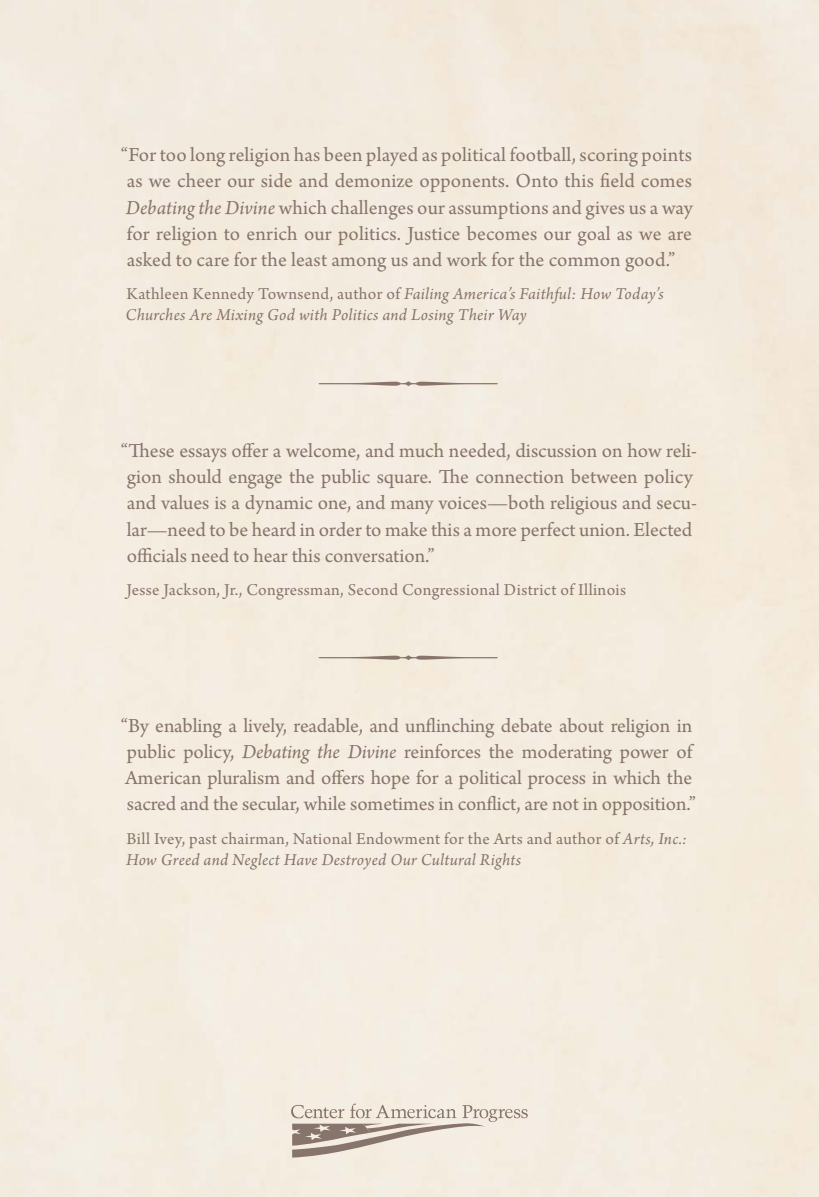
<style>
.page{position:relative;width:819px;height:1197px;background:#fff}
.page>*{position:absolute;margin:0;border:0;box-sizing:border-box;transform-origin:0 0}
.t1{font:43.75px "Dalliance Flourishes";color:#87746a}
.t2{font:21px/26.2px "Arno Pro";color:#87746a}
.t3{font:17.5px/21px "Arno Pro";letter-spacing:.015em;color:#87746a}
.t4{font:italic 17.5px/21px "Arno Pro";letter-spacing:.015em;color:#87746a}
.s1{font-style:italic}
.s2{font-style:normal}
</style>
<div class="page">
<svg style="left:291px;top:1104px;width:237px;height:54px;background:#d9cec3"></svg>
<p class="t2" style="left:121px;top:143px;width:574px;text-align:justify">“For too long religion has been played as political football, scoring points as we cheer our side and demonize opponents. Onto this field comes <span class="s1">Debating the Divine</span> which challenges our assumptions and gives us a way for religion to enrich our politics. Justice becomes our goal as we are asked to care for the least among us and work for the common good.”</p>
<p class="t4" style="left:126px;top:285px;width:540px"><span class="s2">Kathleen Kennedy Townsend, author of</span> Failing America’s Faithful: How Today’s<br>Churches Are Mixing God with Politics and Losing Their Way</p>
<h1 class="t1" style="left:320px;top:358px;width:179px">#43</h1>
<p class="t2" style="left:121px;top:439px;width:578px">“These essays offer a welcome, and much needed, discussion on how reli&shy;gion should engage the public square. The connection between policy and values is a dynamic one, and many voices—both religious and secu&shy;lar—need to be heard in order to make this a more perfect union. Elected officials need to hear this conversation.”</p>
<p class="t3" style="left:126px;top:580px;width:502px">Jesse Jackson, Jr., Congressman, Second Congressional District of Illinois</p>
<h1 class="t1" style="left:320px;top:632px;width:179px">#43</h1>
<p class="t2" style="left:121px;top:713px;width:577px">“By enabling a lively, readable, and unflinching debate about religion in public policy, <span class="s1">Debating the Divine</span> reinforces the moderating power of American pluralism and offers hope for a political process in which the sacred and the secular, while sometimes in conflict, are not in opposition.”</p>
<p class="t3" style="left:126px;top:829px;width:562px">Bill Ivey, past chairman, National Endowment for the Arts and author of <span class="s1">Arts, Inc.:<br>How Greed and Neglect Have Destroyed Our Cultural Rights</span></p>
</div>
